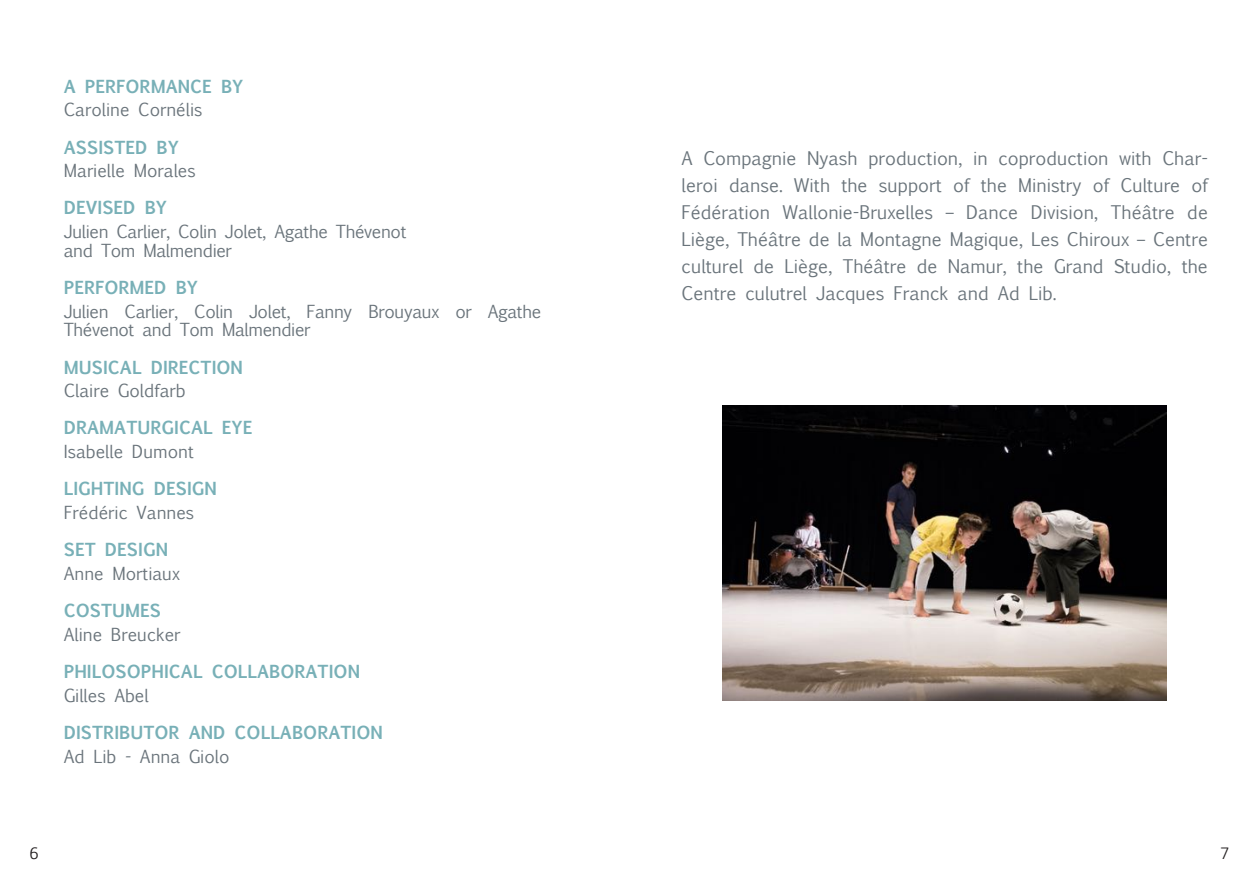
<style>
.page{position:relative;width:1259px;height:893px;background:#fff}
.page>*{position:absolute;margin:0;border:0;box-sizing:border-box;transform-origin:0 0}
.t1{font:18px/27px "Euphemia UCAS";color:#6a747b;text-align:justify}
.t2{font:700 17.25px "Euphemia UCAS";color:#78b0b7}
.t3{font:17.25px/18.6px "Euphemia UCAS";letter-spacing:-.02em;color:#6a747b}
.t4{font:17.25px "Euphemia UCAS";color:#6a747b}
.t5{font:15px "Euphemia UCAS";color:#231f20}
</style>
<div class="page">
<img style="left:722px;top:405px;width:444px;height:295px">
<p class="t2" style="left:64px;top:74px;width:181px">A PERFORMANCE BY</p>
<p class="t4" style="left:64px;top:98px;width:140px">Caroline Cornélis</p>
<p class="t2" style="left:64px;top:135px;width:117px">ASSISTED BY</p>
<p class="t4" style="left:64px;top:159px;width:133px">Marielle Morales</p>
<p class="t2" style="left:64px;top:196px;width:105px">DEVISED BY</p>
<p class="t3" style="left:64px;top:222px;width:344px">Julien Carlier, Colin Jolet, Agathe Thévenot and Tom Malmendier</p>
<p class="t2" style="left:64px;top:275px;width:136px">PERFORMED BY</p>
<p class="t3" style="left:64px;top:301px;width:479px">Julien Carlier, Colin Jolet, Fanny Brouyaux or Agathe<br>Thévenot and Tom Malmendier</p>
<p class="t2" style="left:64px;top:355px;width:181px">MUSICAL DIRECTION</p>
<p class="t4" style="left:64px;top:379px;width:123px">Claire Goldfarb</p>
<p class="t2" style="left:64px;top:416px;width:190px">DRAMATURGICAL EYE</p>
<p class="t4" style="left:64px;top:439px;width:132px">Isabelle Dumont</p>
<p class="t2" style="left:64px;top:477px;width:155px">LIGHTING DESIGN</p>
<p class="t4" style="left:64px;top:500px;width:132px">Frédéric Vannes</p>
<p class="t2" style="left:64px;top:537px;width:106px">SET DESIGN</p>
<p class="t4" style="left:64px;top:561px;width:118px">Anne Mortiaux</p>
<p class="t2" style="left:64px;top:598px;width:99px">COSTUMES</p>
<p class="t4" style="left:64px;top:622px;width:118px">Aline Breucker</p>
<p class="t2" style="left:64px;top:659px;width:298px">PHILOSOPHICAL COLLABORATION</p>
<p class="t4" style="left:64px;top:683px;width:86px">Gilles Abel</p>
<p class="t2" style="left:64px;top:720px;width:321px">DISTRIBUTOR AND COLLABORATION</p>
<p class="t4" style="left:64px;top:744px;width:167px">Ad Lib - Anna Giolo</p>
<p class="t1" style="left:681px;top:143px;width:528px">A Compagnie Nyash production, in coproduction with Char&shy;leroi danse. With the support of the Ministry of Culture of Fédération Wallonie-Bruxelles – Dance Division, Théâtre de Liège, Théâtre de la Montagne Magique, Les Chiroux – Centre culturel de Liège, Théâtre de Namur, the Grand Studio, the Centre culutrel Jacques Franck and Ad Lib.</p>
<p class="t5" style="left:30px;top:842px;width:10px">6</p>
<p class="t5" style="left:1220px;top:842px;width:10px">7</p>
</div>
